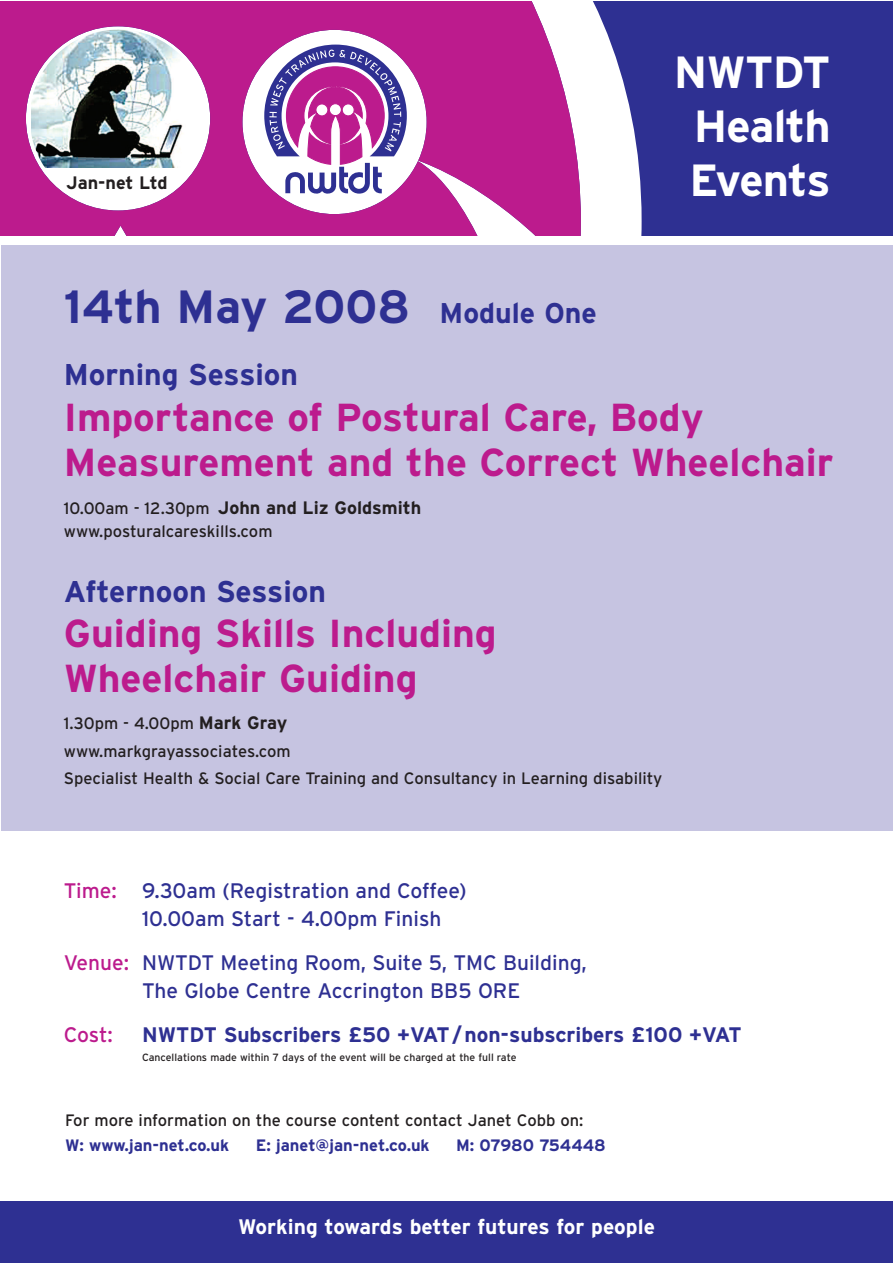
<style>
.page{position:relative;width:893px;height:1263px;background:#fff}
.page>*{position:absolute;margin:0;border:0;box-sizing:border-box;transform-origin:0 0}
.t1{font:700 46.5px "Interstate";color:#2e3092}
.t2{font:700 45px/54px "Interstate";letter-spacing:-.02em;color:#fff;text-align:center}
.t3{font:700 39px/45px "Interstate";color:#bc1b8d}
.t4{font:700 30px "Interstate";color:#2e3092}
.t5{font:21px/28.5px "Interstate";color:#2e3092}
.t6{font:700 21px "Interstate";color:#2e3092}
.t7{font:700 21px "Interstate";color:#fff}
.t8{font:21px "Interstate";color:#bc1b8d}
.t9{font:700 18px "Interstate";color:#231f20}
.t10{font:16.5px/27.5px "Interstate";color:#231f20}
.t11{font:700 16.5px "Interstate";color:#2e3092}
.t12{font:10.5px "Interstate";color:#231f20}
.s1{font-size:28.5px}
.s2{font-weight:400;font-size:16.5px}
.s3{font-weight:700;font-size:18px}
.s4{color:#bc1b8d}
</style>
<div class="page">
<div style="left:1px;top:245px;width:892px;height:586px;background:#c6c4e1"></div>
<svg style="left:593px;top:1px;width:300px;height:234px;background:#45479e"></svg>
<svg style="left:1px;top:1px;width:580px;height:234px;background:#c53c9d"></svg>
<svg style="left:264px;top:45px;width:143px;height:149px"></svg>
<div style="left:1px;top:1201px;width:892px;height:62px;background:#2e3092"></div>
<div style="left:30px;top:29px;width:177px;height:178px;background:#fff;border-radius:50%"></div>
<img style="left:31px;top:29px;width:161px;height:138px">
<p class="t9" style="left:66px;top:172px;width:103px">Jan-net Ltd</p>
<h2 class="t2" style="left:674px;top:45px;width:158px">NWTDT<br>Health<br>Events</h2>
<h1 class="t1" style="left:64px;top:280px;width:534px">14th May 2008 <span class="s1">Module One</span></h1>
<h3 class="t4" style="left:64px;top:357px;width:236px">Morning Session</h3>
<h3 class="t3" style="left:64px;top:395px;width:771px">Importance of Postural Care, Body<br>Measurement and the Correct Wheelchair</h3>
<p class="t9" style="left:64px;top:497px;width:359px"><span class="s2">10.00am - 12.30pm</span> John and Liz Goldsmith</p>
<p class="t10" style="left:64px;top:517px;width:210px">www.posturalcareskills.com</p>
<h3 class="t4" style="left:64px;top:574px;width:264px">Afternoon Session</h3>
<h3 class="t3" style="left:64px;top:611px;width:435px">Guiding Skills Including<br>Wheelchair Guiding</h3>
<p class="t10" style="left:64px;top:710px;width:600px">1.30pm - 4.00pm <span class="s3">Mark Gray<br></span>www.markgrayassociates.com<br>Specialist Health &amp; Social Care Training and Consultancy in Learning disability</p>
<p class="t5" style="left:142px;top:876px;width:326px;text-indent:-78px"><span class="s4">Time:</span> 9.30am (Registration and Coffee)<br>10.00am Start - 4.00pm Finish</p>
<p class="t5" style="left:64px;top:948px;width:525px;text-align:center"><span class="s4">Venue:</span> NWTDT Meeting Room, Suite 5, TMC Building,<br>The Globe Centre Accrington BB5 ORE</p>
<p class="t8" style="left:64px;top:1022px;width:51px">Cost:</p>
<p class="t6" style="left:142px;top:1022px;width:601px">NWTDT Subscribers £50 +VAT/non-subscribers £100 +VAT</p>
<p class="t12" style="left:142px;top:1051px;width:376px">Cancellations made within 7 days of the event will be charged at the full rate</p>
<p class="t10" style="left:65px;top:1106px;width:520px">For more information on the course content contact Janet Cobb on:</p>
<p class="t11" style="left:65px;top:1136px;width:166px">W: www.jan-net.co.uk</p>
<p class="t11" style="left:256px;top:1136px;width:176px">E: janet@jan-net.co.uk</p>
<p class="t11" style="left:456px;top:1136px;width:151px">M: 07980 754448</p>
<p class="t7" style="left:238px;top:1214px;width:418px">Working towards better futures for people</p>
</div>
